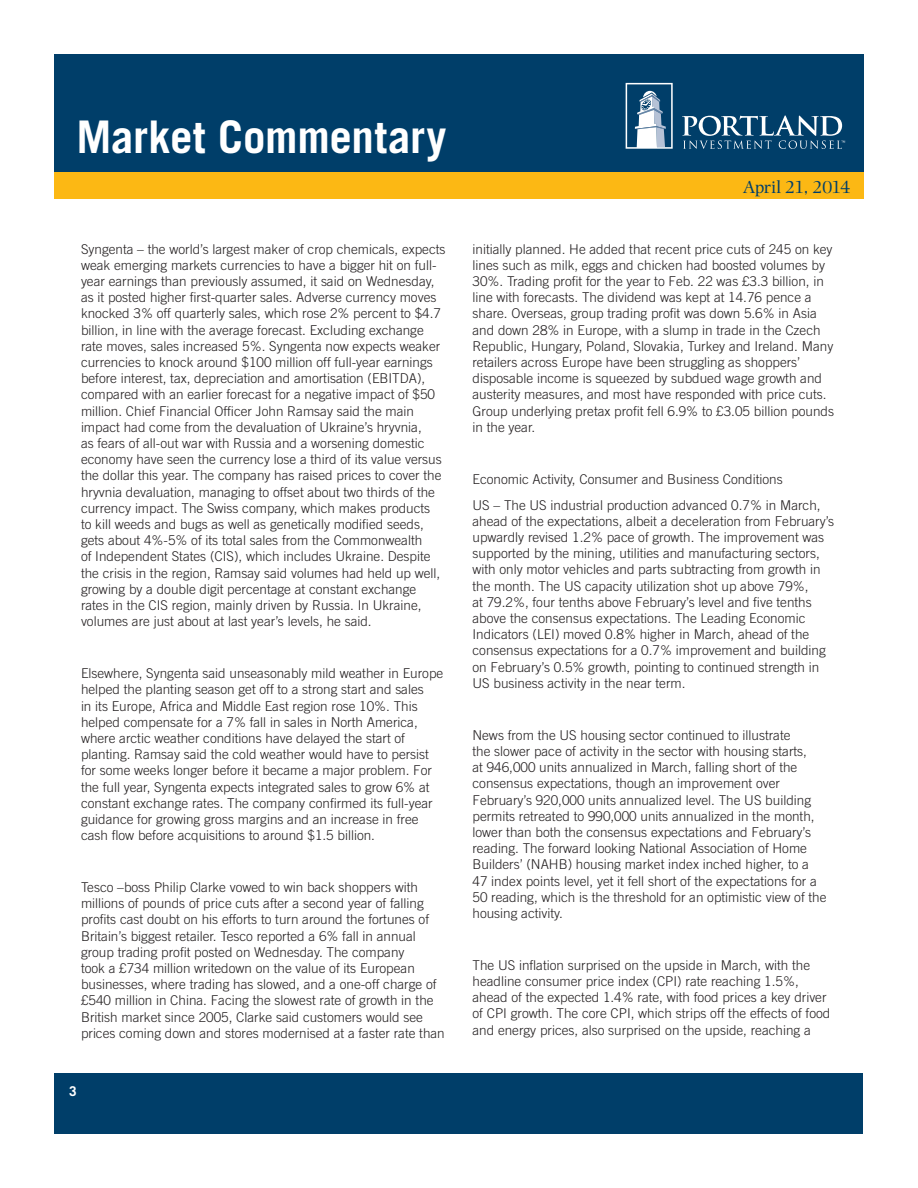
<style>
.page{position:relative;width:918px;height:1188px;background:#fff}
.page>*{position:absolute;margin:0;border:0;box-sizing:border-box;transform-origin:0 0}
.t1{font:700 45px "Trade Gothic";letter-spacing:-.005em;color:#fff}
.t2{font:18px "Photina";letter-spacing:-.02em;color:#003e69}
.Article_-_Body{font:300 13.5px/16.2px "Trade Gothic";color:#231f20}
.t3{font:700 13.5px "Trade Gothic";color:#fff}
</style>
<div class="page">
<div style="left:55px;top:1073px;width:808px;height:60px;background:#003e69"></div>
<div style="left:54px;top:54px;width:810px;height:142px;background:#003e69"></div>
<svg style="left:626px;top:83px;width:47px;height:66px"></svg>
<svg style="left:682px;top:115px;width:163px;height:34px"></svg>
<div style="left:54px;top:172px;width:810px;height:28px;background:#fcb814"></div>
<h1 class="t1" style="left:76px;top:109px;width:371px">Market Commentary</h1>
<p class="Article_-_Body" style="left:81px;top:241px;width:366px">Syngenta – the world’s largest maker of crop chemicals, expects weak emerging markets currencies to have a bigger hit on full&shy;year earnings than previously assumed, it said on Wednesday, as it posted higher first-quarter sales. Adverse currency moves knocked 3% off quarterly sales, which rose 2% percent to $4.7 billion, in line with the average forecast. Excluding exchange rate moves, sales increased 5%. Syngenta now expects weaker currencies to knock around $100 million off full-year earnings before interest, tax, depreciation and amortisation (EBITDA), compared with an earlier forecast for a negative impact of $50 million. Chief Financial Officer John Ramsay said the main impact had come from the devaluation of Ukraine’s hryvnia,<br>as fears of all-out war with Russia and a worsening domestic economy have seen the currency lose a third of its value versus the dollar this year. The company has raised prices to cover the hryvnia devaluation, managing to offset about two thirds of the currency impact. The Swiss company, which makes products<br>to kill weeds and bugs as well as genetically modified seeds, gets about 4%-5% of its total sales from the Commonwealth<br>of Independent States (CIS), which includes Ukraine. Despite the crisis in the region, Ramsay said volumes had held up well, growing by a double digit percentage at constant exchange rates in the CIS region, mainly driven by Russia. In Ukraine, volumes are just about at last year’s levels, he said.</p>
<p class="Article_-_Body" style="left:81px;top:665px;width:364px">Elsewhere, Syngenta said unseasonably mild weather in Europe helped the planting season get off to a strong start and sales<br>in its Europe, Africa and Middle East region rose 10%. This helped compensate for a 7% fall in sales in North America, where arctic weather conditions have delayed the start of planting. Ramsay said the cold weather would have to persist for some weeks longer before it became a major problem. For the full year, Syngenta expects integrated sales to grow 6% at constant exchange rates. The company confirmed its full-year guidance for growing gross margins and an increase in free cash flow before acquisitions to around $1.5 billion.</p>
<p class="Article_-_Body" style="left:81px;top:879px;width:365px">Tesco –boss Philip Clarke vowed to win back shoppers with millions of pounds of price cuts after a second year of falling profits cast doubt on his efforts to turn around the fortunes of Britain’s biggest retailer. Tesco reported a 6% fall in annual group trading profit posted on Wednesday. The company<br>took a £734 million writedown on the value of its European businesses, where trading has slowed, and a one-off charge of £540 million in China. Facing the slowest rate of growth in the British market since 2005, Clarke said customers would see prices coming down and stores modernised at a faster rate than</p>
<p class="t3" style="left:69px;top:1083px;width:9px">3</p>
<p class="t2" style="left:743px;top:177px;width:109px">April 21, 2014</p>
<p class="Article_-_Body" style="left:472px;top:241px;width:363px">initially planned. He added that recent price cuts of 245 on key lines such as milk, eggs and chicken had boosted volumes by 30%. Trading profit for the year to Feb. 22 was £3.3 billion, in line with forecasts. The dividend was kept at 14.76 pence a share. Overseas, group trading profit was down 5.6% in Asia and down 28% in Europe, with a slump in trade in the Czech Republic, Hungary, Poland, Slovakia, Turkey and Ireland. Many retailers across Europe have been struggling as shoppers’ disposable income is squeezed by subdued wage growth and austerity measures, and most have responded with price cuts.<br>Group underlying pretax profit fell 6.9% to £3.05 billion pounds in the year.</p>
<p class="Article_-_Body" style="left:472px;top:471px;width:312px">Economic Activity, Consumer and Business Conditions</p>
<p class="Article_-_Body" style="left:472px;top:497px;width:363px">US – The US industrial production advanced 0.7% in March, ahead of the expectations, albeit a deceleration from February’s upwardly revised 1.2% pace of growth. The improvement was supported by the mining, utilities and manufacturing sectors, with only motor vehicles and parts subtracting from growth in the month. The US capacity utilization shot up above 79%,<br>at 79.2%, four tenths above February’s level and five tenths above the consensus expectations. The Leading Economic Indicators (LEI) moved 0.8% higher in March, ahead of the consensus expectations for a 0.7% improvement and building on February’s 0.5% growth, pointing to continued strength in US business activity in the near term.</p>
<p class="Article_-_Body" style="left:472px;top:727px;width:356px">News from the US housing sector continued to illustrate<br>the slower pace of activity in the sector with housing starts,<br>at 946,000 units annualized in March, falling short of the consensus expectations, though an improvement over February’s 920,000 units annualized level. The US building permits retreated to 990,000 units annualized in the month, lower than both the consensus expectations and February’s reading. The forward looking National Association of Home Builders’ (NAHB) housing market index inched higher, to a 47 index points level, yet it fell short of the expectations for a 50 reading, which is the threshold for an optimistic view of the housing activity.</p>
<p class="Article_-_Body" style="left:472px;top:957px;width:359px">The US inflation surprised on the upside in March, with the headline consumer price index (CPI) rate reaching 1.5%, ahead of the expected 1.4% rate, with food prices a key driver of CPI growth. The core CPI, which strips off the effects of food and energy prices, also surprised on the upside, reaching a</p>
</div>
